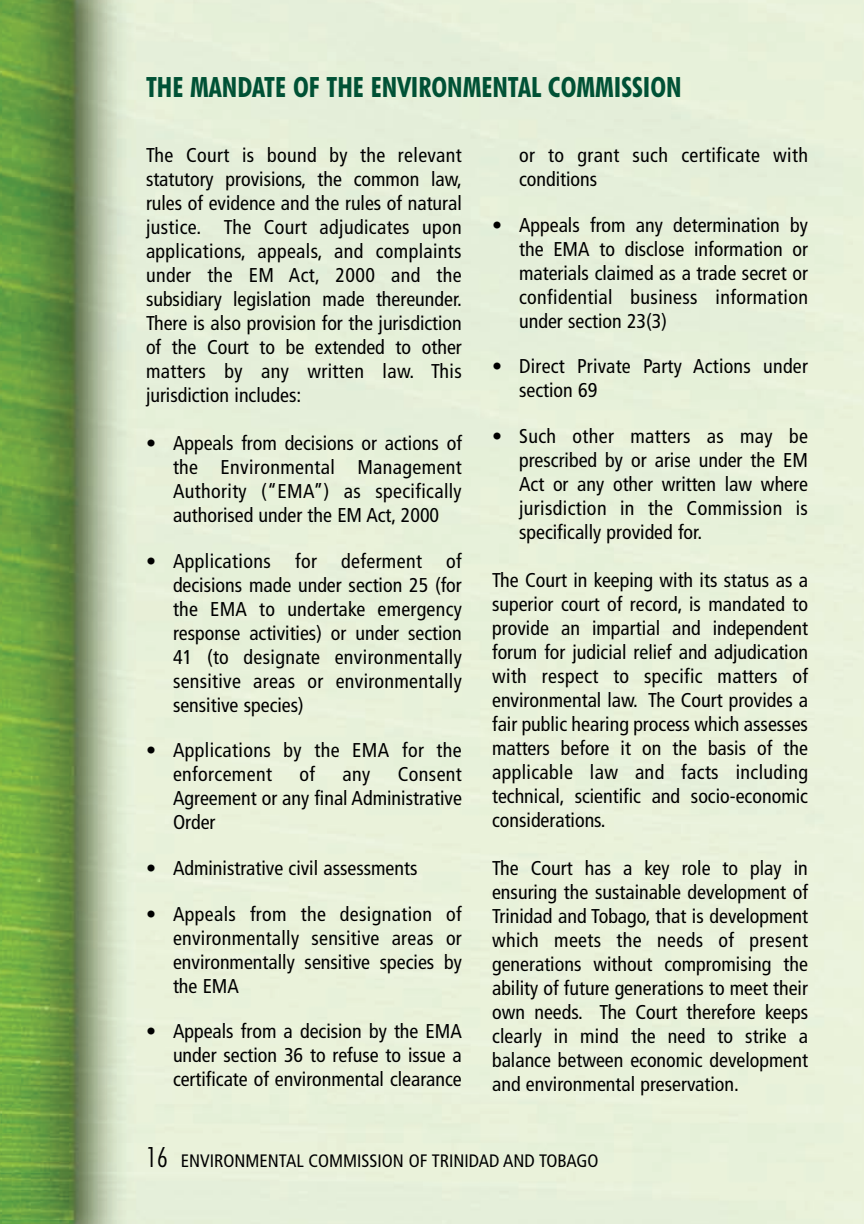
<style>
.page{position:relative;width:864px;height:1224px;background:#fff}
.page>*{position:absolute;margin:0;border:0;box-sizing:border-box;transform-origin:0 0}
.t1{font:700 condensed 28px "Futura BT";color:#005135}
.t2{font:condensed 20px/24px "Frutiger";color:#000;text-align:justify}
.t3{font:condensed 20px/24px "Frutiger";letter-spacing:.02em;color:#000}
.t4{font:condensed 18px "Frutiger";color:#000}
.s1{font-family:"Futura BT";font-weight:300;font-size:28px}
</style>
<div class="page">
<img style="left:0;top:0;width:864px;height:1224px">
<h1 class="t1" style="left:146px;top:76px;width:537px">THE MANDATE OF THE ENVIRONMENTAL COMMISSION</h1>
<p class="t2" style="left:146px;top:145px;width:317px">The Court is bound by the relevant statutory provisions, the common law, rules of evidence and the rules of natural justice. The Court adjudicates upon applications, appeals, and complaints under the EM Act, 2000 and the subsidiary legislation made thereunder.<br>There is also provision for the jurisdiction of the Court to be extended to other matters by any written law. This jurisdiction includes:</p>
<p class="t2" style="left:173px;top:433px;width:290px;text-indent:-27px">• Appeals from decisions or actions of the Environmental Management Authority (“EMA”) as specifically authorised under the EM Act, 2000</p>
<p class="t2" style="left:173px;top:550px;width:290px;text-indent:-27px">• Applications for deferment of decisions made under section 25 (for the EMA to undertake emergency response activities) or under section 41 (to designate environmentally sensitive areas or environmentally sensitive species)</p>
<p class="t3" style="left:173px;top:740px;width:290px;text-indent:-27px">• Applications by the EMA for the enforcement</p>
<p class="t2" style="left:299px;top:764px;width:17px">of</p>
<p class="t2" style="left:342px;top:764px;width:29px">any</p>
<p class="t2" style="left:173px;top:764px;width:290px;text-indent:225px">Consent Agreement or any final Administrative Order</p>
<p class="t2" style="left:146px;top:858px;width:273px">• Administrative civil assessments</p>
<p class="t2" style="left:173px;top:903px;width:290px;text-indent:-27px">• Appeals from the designation of environmentally sensitive areas or environmentally sensitive species by the EMA</p>
<p class="t2" style="left:173px;top:1021px;width:290px;text-indent:-27px">• Appeals from a decision by the EMA under section 36 to refuse to issue a certificate of environmental clearance</p>
<p class="t3" style="left:519px;top:145px;width:290px">or to grant such certificate with conditions</p>
<p class="t2" style="left:519px;top:214px;width:290px;text-indent:-27px">• Appeals from any determination by the EMA to disclose information or materials claimed as a trade secret or confidential business information under section 23(3)</p>
<p class="t2" style="left:519px;top:356px;width:290px;text-indent:-27px">• Direct Private Party Actions under section 69</p>
<p class="t2" style="left:519px;top:426px;width:290px;text-indent:-27px">• Such other matters as may be prescribed by or arise under the EM Act or any other written law where jurisdiction in the Commission is specifically provided for.</p>
<p class="t2" style="left:492px;top:570px;width:317px">The Court in keeping with its status as a superior court of record, is mandated to provide an impartial and independent forum for judicial relief and adjudication with respect to specific matters of environmental law. The Court provides a fair public hearing process which assesses matters before it on the basis of the applicable law and facts including technical, scientific and socio-economic considerations.</p>
<p class="t2" style="left:492px;top:858px;width:317px">The Court has a key role to play in ensuring the sustainable development of Trinidad and Tobago, that is development which meets the needs of present generations without compromising the ability of future generations to meet their own needs. The Court therefore keeps clearly in mind the need to strike a balance between economic development and environmental preservation.</p>
<p class="t4" style="left:146px;top:1154px;width:454px"><span class="s1">16</span> ENVIRONMENTAL COMMISSION OF TRINIDAD AND TOBAGO</p>
</div>
